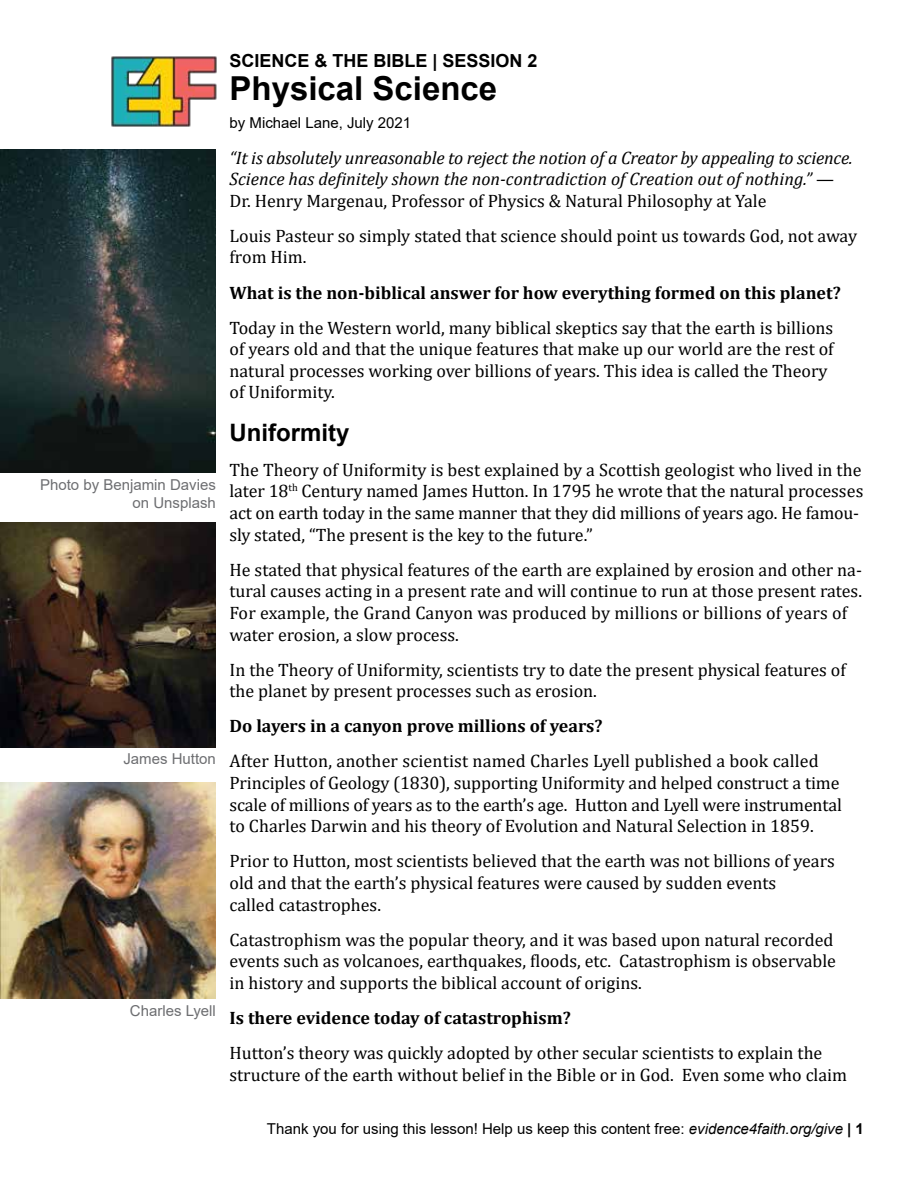
<style>
.page{position:relative;width:918px;height:1188px;background:#fff}
.page>*{position:absolute;margin:0;border:0;box-sizing:border-box;transform-origin:0 0}
.t1{font:700 33px "Arial";color:#000}
.t2{font:700 24px "Arial";color:#000}
.t3{font:18px/21.6px "Cambria";color:#000}
.t4{font:italic 18px/21.6px "Cambria";letter-spacing:-.01em;color:#000}
.t5{font:700 18px "Cambria";color:#000}
.t6{font:700 18px "Arial";color:#000}
.t7{font:15px "Arial";color:#000}
.t8{font:15px/18px "Arial";color:#6d6e71;text-align:right}
.s1{font-style:normal}
.s2{font-style:italic}
.s3{font-weight:700}
</style>
<div class="page">
<img style="left:111px;top:56px;width:106px;height:71px">
<img style="left:0;top:149px;width:216px;height:324px">
<img style="left:0;top:783px;width:216px;height:216px">
<img style="left:0;top:522px;width:215px;height:225px">
<p class="t8" style="left:40px;top:475px;width:177px">Photo by Benjamin Davies on Unsplash</p>
<p class="t8" style="left:123px;top:750px;width:94px">James Hutton</p>
<p class="t8" style="left:130px;top:1002px;width:88px">Charles Lyell</p>
<p class="t6" style="left:230px;top:48px;width:310px">SCIENCE &amp; THE BIBLE | SESSION 2</p>
<h1 class="t1" style="left:230px;top:65px;width:269px">Physical Science</h1>
<p class="t7" style="left:230px;top:113px;width:183px">by Michael Lane, July 2021</p>
<p class="t4" style="left:230px;top:146px;width:625px">“It is absolutely unreasonable to reject the notion of a Creator by appealing to science.<br>Science has definitely shown the non-contradiction of Creation out of nothing.” <span class="s1">—<br>Dr. Henry Margenau, Professor of Physics &amp; Natural Philosophy at Yale</span></p>
<p class="t3" style="left:230px;top:225px;width:629px">Louis Pasteur so simply stated that science should point us towards God, not away from Him.</p>
<p class="t5" style="left:230px;top:280px;width:613px">What is the non-biblical answer for how everything formed on this planet?</p>
<p class="t3" style="left:230px;top:317px;width:606px">Today in the Western world, many biblical skeptics say that the earth is billions of years old and that the unique features that make up our world are the rest of natural processes working over billions of years. This idea is called the Theory of Uniformity.</p>
<h2 class="t2" style="left:230px;top:415px;width:121px">Uniformity</h2>
<p class="t3" style="left:230px;top:459px;width:636px">The Theory of Uniformity is best explained by a Scottish geologist who lived in the later 18<sup>th</sup> Century named James Hutton. In 1795 he wrote that the natural processes act on earth today in the same manner that they did millions of years ago. He famou&shy;sly stated, “The present is the key to the future.”</p>
<p class="t3" style="left:230px;top:559px;width:634px">He stated that physical features of the earth are explained by erosion and other na&shy;tural causes acting in a present rate and will continue to run at those present rates.<br>For example, the Grand Canyon was produced by millions or billions of years of water erosion, a slow process.</p>
<p class="t3" style="left:230px;top:659px;width:618px">In the Theory of Uniformity, scientists try to date the present physical features of the planet by present processes such as erosion.</p>
<p class="t5" style="left:230px;top:714px;width:375px">Do layers in a canyon prove millions of years?</p>
<p class="t3" style="left:230px;top:750px;width:614px">After Hutton, another scientist named Charles Lyell published a book called Principles of Geology (1830), supporting Uniformity and helped construct a time scale of millions of years as to the earth’s age. Hutton and Lyell were instrumental to Charles Darwin and his theory of Evolution and Natural Selection in 1859.</p>
<p class="t3" style="left:230px;top:850px;width:607px">Prior to Hutton, most scientists believed that the earth was not billions of years old and that the earth’s physical features were caused by sudden events<br>called catastrophes.</p>
<p class="t3" style="left:230px;top:929px;width:608px">Catastrophism was the popular theory, and it was based upon natural recorded events such as volcanoes, earthquakes, floods, etc. Catastrophism is observable in history and supports the biblical account of origins.</p>
<p class="t5" style="left:230px;top:1005px;width:343px">Is there evidence today of catastrophism?</p>
<p class="t3" style="left:230px;top:1042px;width:619px">Hutton’s theory was quickly adopted by other secular scientists to explain the structure of the earth without belief in the Bible or in God. Even some who claim</p>
<p class="t7" style="left:267px;top:1118px;width:599px">Thank you for using this lesson! Help us keep this content free: <span class="s2">evidence4faith.org/give</span> <span class="s3">| 1</span></p>
</div>
